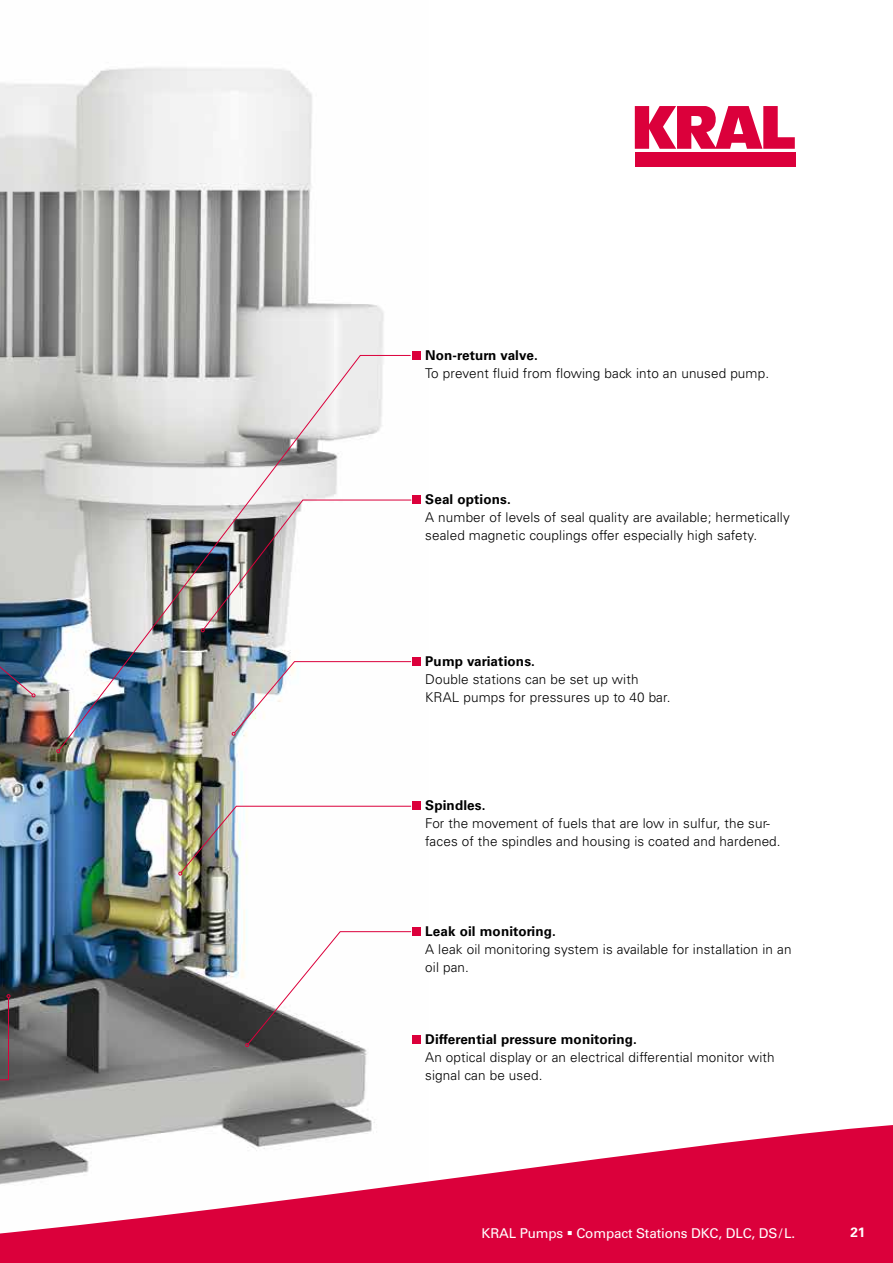
<style>
.page{position:relative;width:893px;height:1263px;background:#fff}
.page>*{position:absolute;margin:0;border:0;box-sizing:border-box;transform-origin:0 0}
.t1{font:300 13.5px/18px "Univers LTCE";letter-spacing:.01em;color:#000}
.t2{font:700 13.5px "Univers LT Pro 65";letter-spacing:.01em;color:#000}
.t3{font:13.5px "Univers LT Pro 55 Roman";letter-spacing:-.01em;color:#fff}
.t4{font:700 13.5px "Univers LT Pro 65";color:#fff}
</style>
<div class="page">
<img style="left:0;top:67px;width:412px;height:1031px">
<svg style="left:0;top:361px;width:35px;height:336px;background:#9ea8ad"></svg>
<img style="left:58px;top:355px;width:353px;height:396px">
<svg style="left:56px;top:749px;width:4px;height:4px"></svg>
<img style="left:178px;top:805px;width:233px;height:70px">
<svg style="left:245px;top:931px;width:166px;height:116px"></svg>
<div style="left:412px;top:927px;width:9px;height:9px;background:#db003b"></div>
<div style="left:412px;top:1035px;width:9px;height:9px;background:#db003b"></div>
<div style="left:412px;top:801px;width:9px;height:9px;background:#db003b"></div>
<div style="left:412px;top:657px;width:9px;height:9px;background:#db003b"></div>
<div style="left:412px;top:495px;width:9px;height:9px;background:#db003b"></div>
<div style="left:412px;top:351px;width:9px;height:9px;background:#db003b"></div>
<svg style="left:0;top:994px;width:10px;height:86px"></svg>
<svg style="left:0;top:1098px;width:368px;height:18px;background:#b0b0ad"></svg>
<svg style="left:0;top:1116px;width:373px;height:6px;background:#999997"></svg>
<svg style="left:0;top:1122px;width:893px;height:141px;fill:#db003b"></svg>
<div style="left:635px;top:152px;width:160px;height:15px;background:#db003b"></div>
<svg style="left:635px;top:106px;width:160px;height:43px"></svg>
<p class="t2" style="left:425px;top:347px;width:114px">Non-return valve.</p>
<p class="t1" style="left:425px;top:364px;width:345px">To prevent fluid from flowing back into an unused pump.</p>
<p class="t2" style="left:425px;top:491px;width:87px">Seal options.</p>
<p class="t1" style="left:425px;top:508px;width:366px">A number of levels of seal quality are available; hermetically sealed magnetic couplings offer especially high safety.</p>
<p class="t2" style="left:425px;top:653px;width:111px">Pump variations.</p>
<p class="t1" style="left:425px;top:670px;width:247px">Double stations can be set up with<br>KRAL pumps for pressures up to 40 bar.</p>
<p class="t2" style="left:425px;top:797px;width:62px">Spindles.</p>
<p class="t1" style="left:425px;top:814px;width:357px">For the movement of fuels that are low in sulfur, the sur&shy;faces of the spindles and housing is coated and hardened.</p>
<p class="t2" style="left:425px;top:923px;width:132px">Leak oil monitoring.</p>
<p class="t1" style="left:425px;top:940px;width:368px">A leak oil monitoring system is available for installation in an oil pan.</p>
<p class="t2" style="left:425px;top:1031px;width:213px">Differential pressure monitoring.</p>
<p class="t1" style="left:425px;top:1048px;width:351px">An optical display or an electrical differential monitor with signal can be used.</p>
<p class="t3" style="left:481px;top:1225px;width:315px">KRAL Pumps ▪ Compact Stations DKC, DLC, DS/L.</p>
<p class="t4" style="left:850px;top:1224px;width:16px">21</p>
</div>
